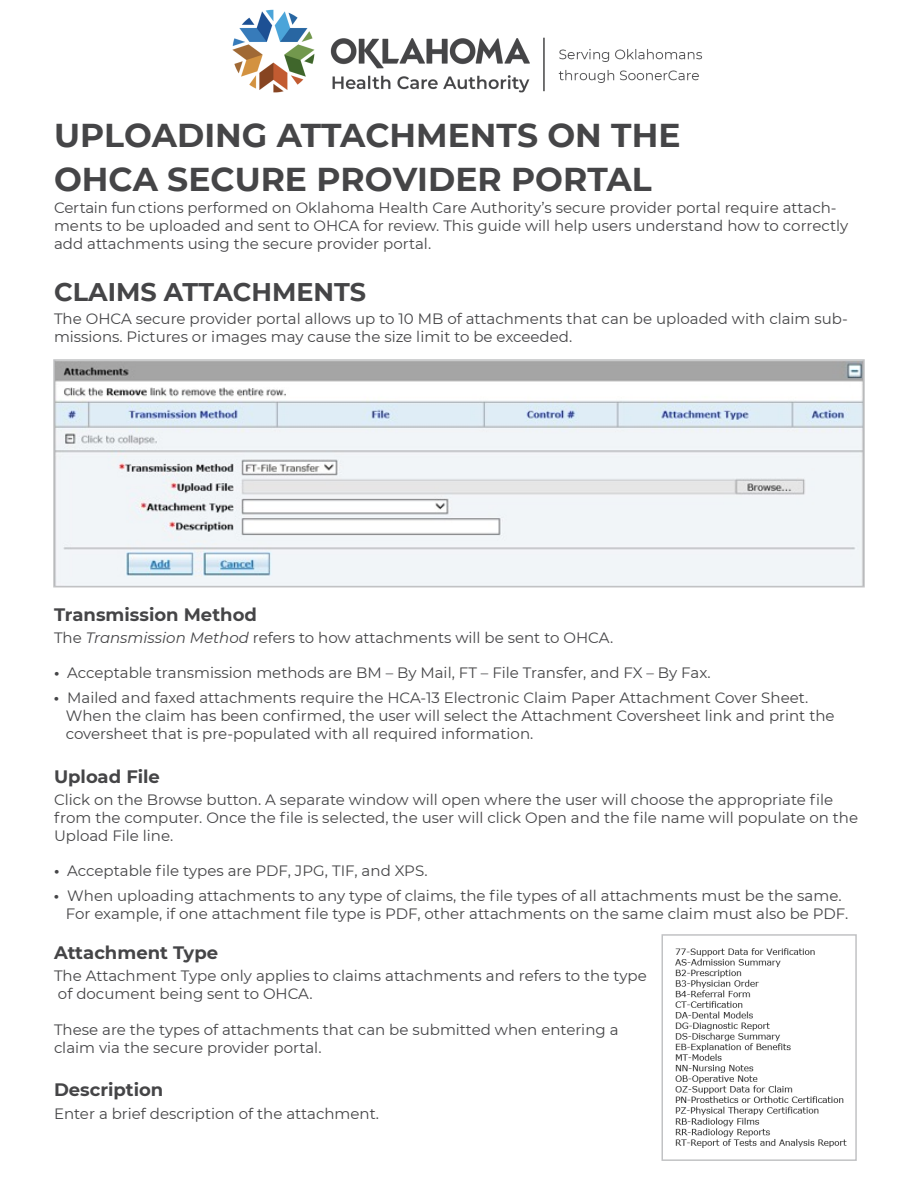
<style>
.page{position:relative;width:918px;height:1188px;background:#fff}
.page>*{position:absolute;margin:0;border:0;box-sizing:border-box;transform-origin:0 0}
.t1{font:700 33px/44px "Montserrat";color:#454547}
.t2{font:700 25.5px "Montserrat";color:#454547}
.t3{font:700 18px "Montserrat";color:#454547}
.t4{font:15px/18px "Montserrat";color:#454547}
.s1{font-style:italic}
.s2{font-weight:700}
</style>
<div class="page">
<img style="left:56px;top:362px;width:806px;height:222px">
<div style="left:53px;top:359px;width:812px;height:228px;border:2px solid #c1c2c4"></div>
<img style="left:675px;top:948px;width:172px;height:200px">
<div style="left:662px;top:934px;width:195px;height:227px;border:2px solid #c1c2c4"></div>
<img style="left:232px;top:9px;width:471px;height:84px">
<p class="t1" style="left:54px;top:112px;width:628px">UPLOADING ATTACHMENTS ON THE<br>OHCA SECURE PROVIDER PORTAL</p>
<p class="t4" style="left:54px;top:198px;width:796px">Certain functions performed on Oklahoma Health Care Authority’s secure provider portal require attach&shy;ments to be uploaded and sent to OHCA for review. This guide will help users understand how to correctly add attachments using the secure provider portal.</p>
<p class="t2" style="left:54px;top:274px;width:314px">CLAIMS ATTACHMENTS</p>
<p class="t4" style="left:54px;top:309px;width:795px">The OHCA secure provider portal allows up to 10 MB of attachments that can be uploaded with claim sub&shy;missions. Pictures or images may cause the size limit to be exceeded.</p>
<p class="t3" style="left:54px;top:602px;width:204px">Transmission Method</p>
<p class="t4" style="left:54px;top:629px;width:561px">The <span class="s1">Transmission Method</span> refers to how attachments will be sent to OHCA.</p>
<p class="t4" style="left:54px;top:663px;width:658px"><span class="s2">•</span> Acceptable transmission methods are BM – By Mail, FT – File Transfer, and FX – By Fax.</p>
<p class="t4" style="left:66px;top:689px;width:770px;text-indent:-12px"><span class="s2">•</span> Mailed and faxed attachments require the HCA-13 Electronic Claim Paper Attachment Cover Sheet.<br>When the claim has been confirmed, the user will select the Attachment Coversheet link and print the coversheet that is pre-populated with all required information.</p>
<p class="t3" style="left:54px;top:763px;width:107px">Upload File</p>
<p class="t4" style="left:54px;top:790px;width:806px">Click on the Browse button. A separate window will open where the user will choose the appropriate file from the computer. Once the file is selected, the user will click Open and the file name will populate on the<br>Upload File line.</p>
<p class="t4" style="left:54px;top:861px;width:375px"><span class="s2">•</span> Acceptable file types are PDF, JPG, TIF, and XPS.</p>
<p class="t4" style="left:66px;top:886px;width:784px;text-indent:-12px"><span class="s2">•</span> When uploading attachments to any type of claims, the file types of all attachments must be the same.<br>For example, if one attachment file type is PDF, other attachments on the same claim must also be PDF.</p>
<p class="t3" style="left:54px;top:939px;width:166px">Attachment Type</p>
<p class="t4" style="left:54px;top:966px;width:594px">The Attachment Type only applies to claims attachments and refers to the type of document being sent to OHCA.</p>
<p class="t4" style="left:54px;top:1020px;width:566px">These are the types of attachments that can be submitted when entering a claim via the secure provider portal.</p>
<p class="t3" style="left:54px;top:1077px;width:111px">Description</p>
<p class="t4" style="left:54px;top:1104px;width:327px">Enter a brief description of the attachment.</p>
</div>
